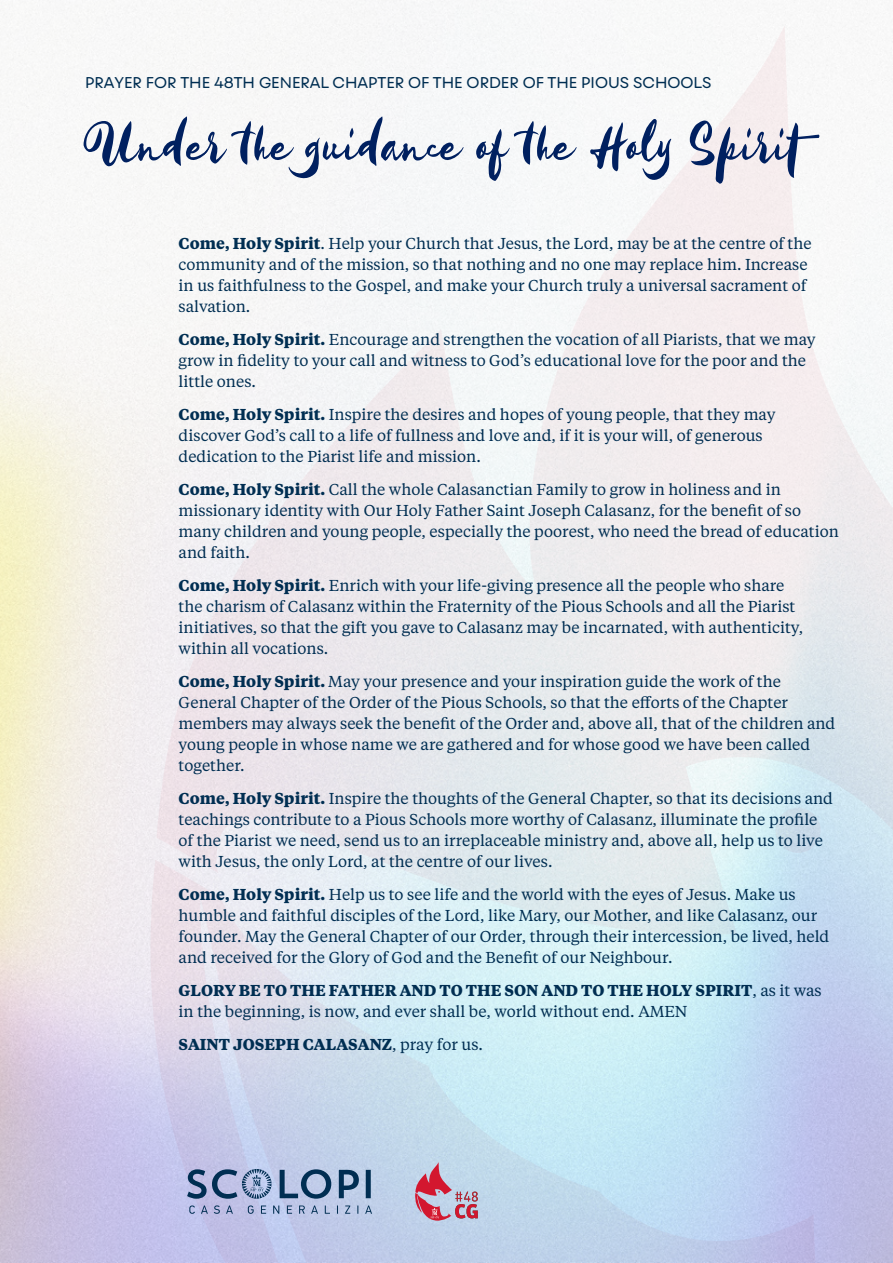
<style>
.page{position:relative;width:893px;height:1263px;background:#fff}
.page>*{position:absolute;margin:0;border:0;box-sizing:border-box;transform-origin:0 0}
.t1{font:73.5px "Kayto";color:#002060}
.t2{font:15.75px/21px "Tiempos Text";color:#002e52}
.t3{font:700 15.75px "Tiempos Text";color:#002e52}
.t4{font:15px "Fibra One";color:#002e52}
.s1{font-weight:700}
.s2{font-weight:400}
</style>
<div class="page">
<svg style="left:414px;top:1162px;width:64px;height:59px;background:#c39baf"></svg>
<svg style="left:187px;top:1169px;width:184px;height:30px;background:#7f94b6"></svg>
<svg style="left:189px;top:1205px;width:183px;height:9px;background:#a0add0"></svg>
<p class="t4" style="left:85px;top:73px;width:628px">PRAYER FOR THE 48TH GENERAL CHAPTER OF THE ORDER OF THE PIOUS SCHOOLS</p>
<h1 class="t1" style="left:85px;top:89px;width:719px">Under the guidance of the Holy Spirit</h1>
<p class="t2" style="left:179px;top:232px;width:635px"><span class="s1">Come, Holy Spirit</span>. Help your Church that Jesus, the Lord, may be at the centre of the community and of the mission, so that nothing and no one may replace him. Increase in us faithfulness to the Gospel, and make your Church truly a universal sacrament of salvation.</p>
<p class="t2" style="left:179px;top:328px;width:638px"><span class="s1">Come, Holy Spirit.</span> Encourage and strengthen the vocation of all Piarists, that we may grow in fidelity to your call and witness to God’s educational love for the poor and the little ones.</p>
<p class="t2" style="left:179px;top:403px;width:598px"><span class="s1">Come, Holy Spirit.</span> Inspire the desires and hopes of young people, that they may discover God’s call to a life of fullness and love and, if it is your will, of generous dedication to the Piarist life and mission.</p>
<p class="t2" style="left:179px;top:478px;width:662px"><span class="s1">Come, Holy Spirit.</span> Call the whole Calasanctian Family to grow in holiness and in missionary identity with Our Holy Father Saint Joseph Calasanz, for the benefit of so many children and young people, especially the poorest, who need the bread of education and faith.</p>
<p class="t2" style="left:179px;top:574px;width:626px"><span class="s1">Come, Holy Spirit.</span> Enrich with your life-giving presence all the people who share the charism of Calasanz within the Fraternity of the Pious Schools and all the Piarist initiatives, so that the gift you gave to Calasanz may be incarnated, with authenticity, within all vocations.</p>
<p class="t2" style="left:179px;top:670px;width:658px"><span class="s1">Come, Holy Spirit.</span> May your presence and your inspiration guide the work of the General Chapter of the Order of the Pious Schools, so that the efforts of the Chapter members may always seek the benefit of the Order and, above all, that of the children and young people in whose name we are gathered and for whose good we have been called together.</p>
<p class="t2" style="left:179px;top:787px;width:656px"><span class="s1">Come, Holy Spirit.</span> Inspire the thoughts of the General Chapter, so that its decisions and teachings contribute to a Pious Schools more worthy of Calasanz, illuminate the profile of the Piarist we need, send us to an irreplaceable ministry and, above all, help us to live with Jesus, the only Lord, at the centre of our lives.</p>
<p class="t2" style="left:179px;top:883px;width:652px"><span class="s1">Come, Holy Spirit.</span> Help us to see life and the world with the eyes of Jesus. Make us humble and faithful disciples of the Lord, like Mary, our Mother, and like Calasanz, our founder. May the General Chapter of our Order, through their intercession, be lived, held and received for the Glory of God and the Benefit of our Neighbour.</p>
<p class="t2" style="left:179px;top:979px;width:645px"><span class="s1">GLORY BE TO THE FATHER AND TO THE SON AND TO THE HOLY SPIRIT</span>, as it was in the beginning, is now, and ever shall be, world without end. AMEN</p>
<p class="t3" style="left:179px;top:1033px;width:306px">SAINT JOSEPH CALASANZ<span class="s2">, pray for us.</span></p>
</div>
